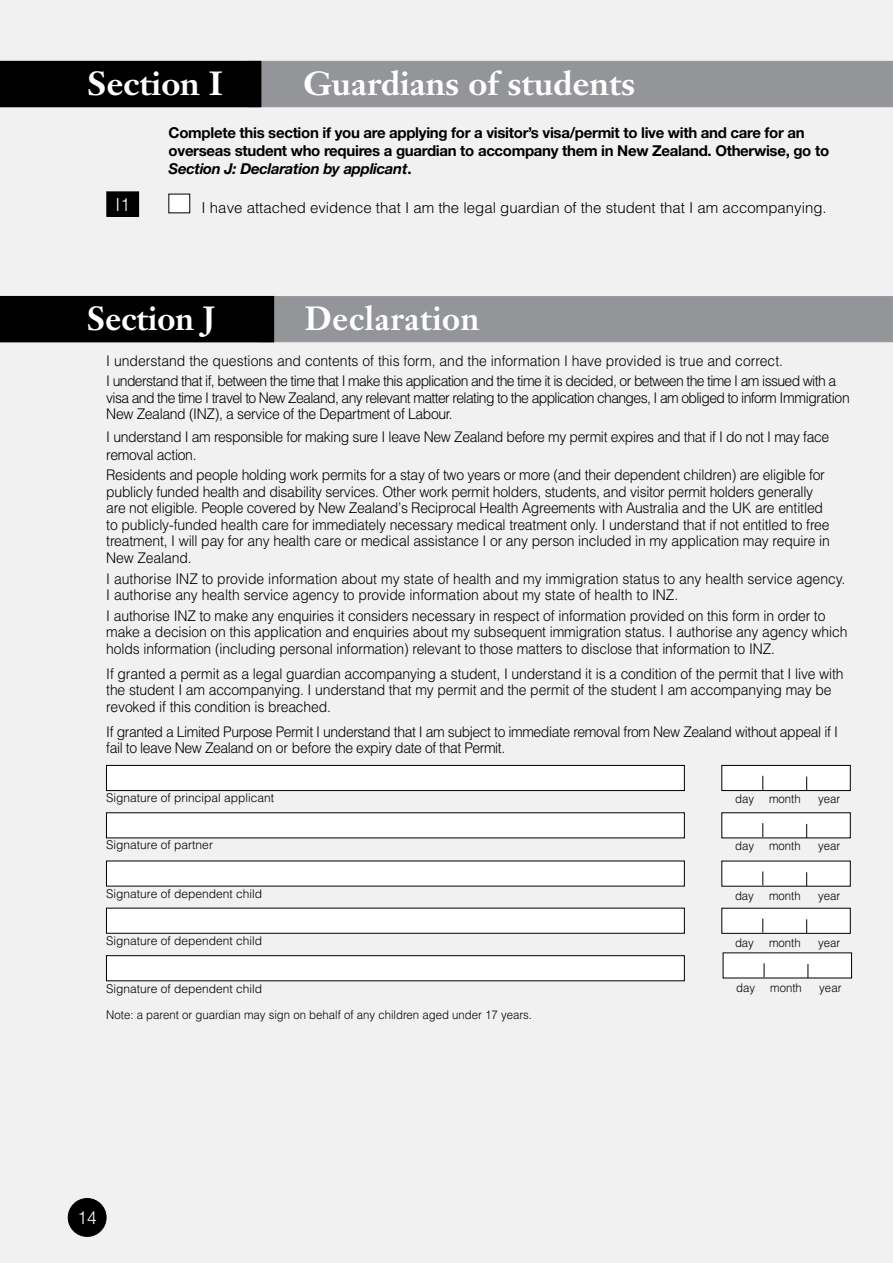
<style>
.page{position:relative;width:893px;height:1263px;background:#f1f1f2}
.page>*{position:absolute;margin:0;border:0;box-sizing:border-box;transform-origin:0 0}
.t1{font:700 33px "Janson Text";color:#fff}
.t2{font:700 33px "Janson Text";letter-spacing:.02em;color:#fff;scale:.95 1}
.t3{font:700 33px "Janson Text";color:#fff;scale:.95 1}
.t4{font:300 18px "Helvetica";color:#fff;scale:.95 1}
.t5{font:700 15px/18px "Helvetica Neue";letter-spacing:-.02em;color:#000}
.t6{font:300 15px "Helvetica";color:#000}
.t7{font:300 14.7px/16.5px "Helvetica";letter-spacing:-.01em;color:#000;scale:.95 1}
.t8{font:300 14.7px/20.7px "Helvetica";letter-spacing:-.045em;color:#000;scale:.95 1}
.t9{font:300 14.7px/16.5px "Helvetica";letter-spacing:-.03em;color:#000;scale:.95 1}
.t10{font:300 12px/26.2px "Helvetica";color:#000}
.t11{font:300 12px "Helvetica";color:#000;scale:.95 1}
.s1{font-style:italic}
</style>
<div class="page">
<div style="left:68px;top:1198px;width:38px;height:38px;background:#000;border-radius:50%"></div>
<div style="left:68px;top:1198px;width:38px;height:38px;border:1px solid #000;border-radius:50%"></div>
<div style="left:247px;top:61px;width:646px;height:46px;background:#939598"></div>
<div style="left:0;top:61px;width:261px;height:46px;background:#000"></div>
<div style="left:106px;top:813px;width:578px;height:25px;background:#fff"></div>
<div style="left:722px;top:813px;width:128px;height:25px;background:#fff"></div>
<svg style="left:762px;top:823px;width:1px;height:14px"></svg>
<svg style="left:806px;top:824px;width:1px;height:14px"></svg>
<div style="left:106px;top:861px;width:578px;height:25px;background:#fff"></div>
<div style="left:722px;top:861px;width:128px;height:25px;background:#fff"></div>
<svg style="left:762px;top:871px;width:1px;height:14px"></svg>
<svg style="left:806px;top:872px;width:1px;height:14px"></svg>
<div style="left:260px;top:296px;width:633px;height:46px;background:#939598"></div>
<div style="left:0;top:296px;width:274px;height:46px;background:#000"></div>
<div style="left:106px;top:765px;width:578px;height:25px;background:#fff"></div>
<div style="left:106px;top:765px;width:578px;height:26px;border:1px solid #000"></div>
<div style="left:722px;top:765px;width:128px;height:25px;background:#fff"></div>
<div style="left:722px;top:765px;width:128px;height:26px;border:1px solid #000"></div>
<svg style="left:762px;top:776px;width:1px;height:14px"></svg>
<svg style="left:806px;top:776px;width:1px;height:14px"></svg>
<div style="left:106px;top:908px;width:578px;height:25px;background:#fff"></div>
<div style="left:722px;top:908px;width:128px;height:25px;background:#fff"></div>
<svg style="left:762px;top:918px;width:1px;height:15px"></svg>
<svg style="left:806px;top:919px;width:1px;height:14px"></svg>
<div style="left:106px;top:956px;width:578px;height:25px;background:#fff"></div>
<div style="left:106px;top:955px;width:578px;height:26px;border:1px solid #000"></div>
<div style="left:723px;top:953px;width:128px;height:25px;background:#fff"></div>
<svg style="left:764px;top:963px;width:1px;height:14px"></svg>
<svg style="left:808px;top:964px;width:1px;height:14px"></svg>
<div style="left:169px;top:194px;width:21px;height:19px;background:#fff"></div>
<div style="left:107px;top:192px;width:31px;height:24px;background:#000"></div>
<div style="left:106px;top:191px;width:33px;height:26px;border:2px solid #000"></div>
<h1 class="t1" style="left:87px;top:63px;width:137px">Section I</h1>
<h1 class="t1" style="left:303px;top:63px;width:333px">Guardians of students</h1>
<p class="t5" style="left:169px;top:123px;width:662px">Complete this section if you are applying for a visitor’s visa/permit to live with and care for an overseas student who requires a guardian to accompany them in New Zealand. Otherwise, go to<br><span class="s1">Section J: Declaration by applicant</span>.</p>
<p class="t4" style="left:116px;top:193px;width:17px">I1</p>
<p class="t6" style="left:202px;top:198px;width:627px">I have attached evidence that I am the legal guardian of the student that I am accompanying.</p>
<h1 class="t3" style="left:87px;top:298px;width:137px">Section J</h1>
<h1 class="t2" style="left:305px;top:298px;width:185px">Declaration</h1>
<p class="t8" style="left:106px;top:350px;width:770px">I understand the questions and contents of this form, and the information I have provided is true and correct.<br>I understand that if, between the time that I make this application and the time it is decided, or between the time I am issued with a</p>
<p class="t8" style="left:106px;top:389px;width:784px;line-height:16.5px">visa and the time I travel to New Zealand, any relevant matter relating to the application changes, I am obliged to inform Immigration<br>New Zealand (INZ), a service of the Department of Labour.</p>
<p class="t7" style="left:106px;top:427px;width:763px;line-height:18px">I understand I am responsible for making sure I leave New Zealand before my permit expires and that if I do not I may face removal action.</p>
<p class="t7" style="left:106px;top:466px;width:763px">Residents and people holding work permits for a stay of two years or more (and their dependent children) are eligible for publicly funded health and disability services. Other work permit holders, students, and visitor permit holders generally are not eligible. People covered by New Zealand’s Reciprocal Health Agreements with Australia and the UK are entitled to publicly-funded health care for immediately necessary medical treatment only. I understand that if not entitled to free treatment, I will pay for any health care or medical assistance I or any person included in my application may require in New Zealand.</p>
<p class="t7" style="left:106px;top:570px;width:780px">I authorise INZ to provide information about my state of health and my immigration status to any health service agency.<br>I authorise any health service agency to provide information about my state of health to INZ.</p>
<p class="t7" style="left:106px;top:607px;width:782px">I authorise INZ to make any enquiries it considers necessary in respect of information provided on this form in order to make a decision on this application and enquiries about my subsequent immigration status. I authorise any agency which holds information (including personal information) relevant to those matters to disclose that information to INZ.</p>
<p class="t7" style="left:106px;top:665px;width:778px">If granted a permit as a legal guardian accompanying a student, I understand it is a condition of the permit that I live with the student I am accompanying. I understand that my permit and the permit of the student I am accompanying may be revoked if this condition is breached.</p>
<p class="t9" style="left:106px;top:723px;width:772px">If granted a Limited Purpose Permit I understand that I am subject to immediate removal from New Zealand without appeal if I fail to leave New Zealand on or before the expiry date of that Permit.</p>
<p class="t10" style="left:106px;top:784px;width:169px">Signature of principal applicant</p>
<p class="t10" style="left:106px;top:832px;width:108px">Signature of partner</p>
<p class="t10" style="left:106px;top:880px;width:157px">Signature of dependent child</p>
<p class="t10" style="left:106px;top:928px;width:157px">Signature of dependent child</p>
<p class="t10" style="left:106px;top:975px;width:427px">Signature of dependent child<br>Note: a parent or guardian may sign on behalf of any children aged under 17 years.</p>
<p class="t11" style="left:735px;top:791px;width:22px">day</p>
<p class="t11" style="left:769px;top:791px;width:35px">month</p>
<p class="t11" style="left:818px;top:791px;width:25px">year</p>
<p class="t11" style="left:735px;top:838px;width:22px">day</p>
<p class="t11" style="left:769px;top:838px;width:35px">month</p>
<p class="t11" style="left:818px;top:838px;width:25px">year</p>
<p class="t11" style="left:735px;top:888px;width:22px">day</p>
<p class="t11" style="left:769px;top:888px;width:35px">month</p>
<p class="t11" style="left:818px;top:888px;width:25px">year</p>
<p class="t11" style="left:735px;top:935px;width:22px">day</p>
<p class="t11" style="left:769px;top:935px;width:35px">month</p>
<p class="t11" style="left:818px;top:935px;width:25px">year</p>
<p class="t11" style="left:736px;top:980px;width:22px">day</p>
<p class="t11" style="left:770px;top:980px;width:35px">month</p>
<p class="t11" style="left:819px;top:980px;width:25px">year</p>
<p class="t4" style="left:77px;top:1208px;width:22px">14</p>
</div>
